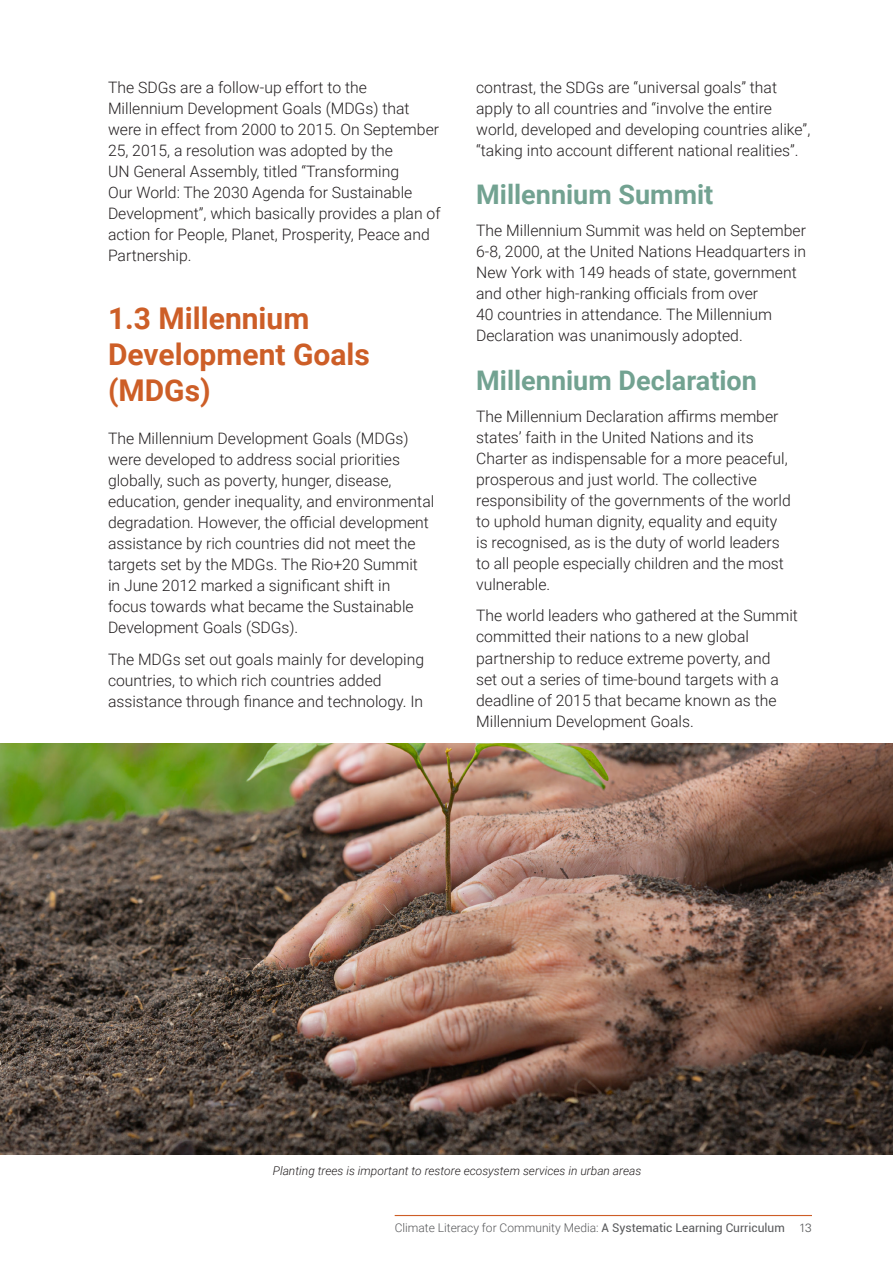
<style>
.page{position:relative;width:893px;height:1263px;background:#fff}
.page>*{position:absolute;margin:0;border:0;box-sizing:border-box;transform-origin:0 0}
.Sub_Heading{font:700 30px/36px "Roboto";color:#cd5e27}
.Sub_Sub_Heading{font:700 27px "Roboto";color:#72a291}
.Running_Text{font:300 15.75px/21px "Roboto";color:#231f20}
.t1{font:300 12px "Roboto";color:#57585a}
.Source{font:italic 300 12px "Roboto";color:#231f20}
.s1{font-weight:400}
.s2{font-family:"Univers LT Std"}
</style>
<div class="page">
<hr style="left:395px;top:1215px;width:417px;height:1px;background:#cd5e27">
<img style="left:1px;top:743px;width:892px;height:412px">
<p class="Running_Text" style="left:108px;top:76px;width:334px">The SDGs are a follow-up effort to the Millennium Development Goals (MDGs) that were in effect from 2000 to 2015. On September 25, 2015, a resolution was adopted by the<br>UN General Assembly, titled “Transforming<br>Our World: The 2030 Agenda for Sustainable Development”, which basically provides a plan of action for People, Planet, Prosperity, Peace and Partnership.</p>
<p class="Sub_Heading" style="left:108px;top:299px;width:263px">1.3 Millennium<br>Development Goals (MDGs)</p>
<p class="Running_Text" style="left:108px;top:427px;width:328px">The Millennium Development Goals (MDGs) were developed to address social priorities globally, such as poverty, hunger, disease, education, gender inequality, and environmental degradation. However, the official development assistance by rich countries did not meet the targets set by the MDGs. The Rio+20 Summit<br>in June 2012 marked a significant shift in<br>focus towards what became the Sustainable Development Goals (SDGs).</p>
<p class="Running_Text" style="left:108px;top:648px;width:318px">The MDGs set out goals mainly for developing countries, to which rich countries added assistance through finance and technology. In</p>
<p class="Running_Text" style="left:476px;top:76px;width:336px">contrast, the SDGs are “universal goals” that apply to all countries and “involve the entire world, developed and developing countries alike”, “taking into account different national realities”.</p>
<p class="Sub_Sub_Heading" style="left:476px;top:176px;width:239px">Millennium Summit</p>
<p class="Running_Text" style="left:476px;top:220px;width:331px">The Millennium Summit was held on September 6-8, 2000, at the United Nations Headquarters in New York with 149 heads of state, government and other high-ranking officials from over<br>40 countries in attendance. The Millennium Declaration was unanimously adopted.</p>
<p class="Sub_Sub_Heading" style="left:476px;top:361px;width:282px">Millennium Declaration</p>
<p class="Running_Text" style="left:476px;top:405px;width:316px">The Millennium Declaration affirms member states’ faith in the United Nations and its Charter as indispensable for a more peaceful, prosperous and just world. The collective responsibility of the governments of the world to uphold human dignity, equality and equity is recognised, as is the duty of world leaders to all people especially children and the most vulnerable.</p>
<p class="Running_Text" style="left:476px;top:605px;width:323px">The world leaders who gathered at the Summit committed their nations to a new global partnership to reduce extreme poverty, and<br>set out a series of time-bound targets with a deadline of 2015 that became known as the Millennium Development Goals.</p>
<p class="Source" style="left:273px;top:1162px;width:370px">Planting trees is important to restore ecosystem services in urban areas</p>
<p class="t1" style="left:395px;top:1219px;width:419px">Climate Literacy for Community Media: <span class="s1">A Systematic Learning Curriculum</span> <span class="s2">13</span></p>
</div>
